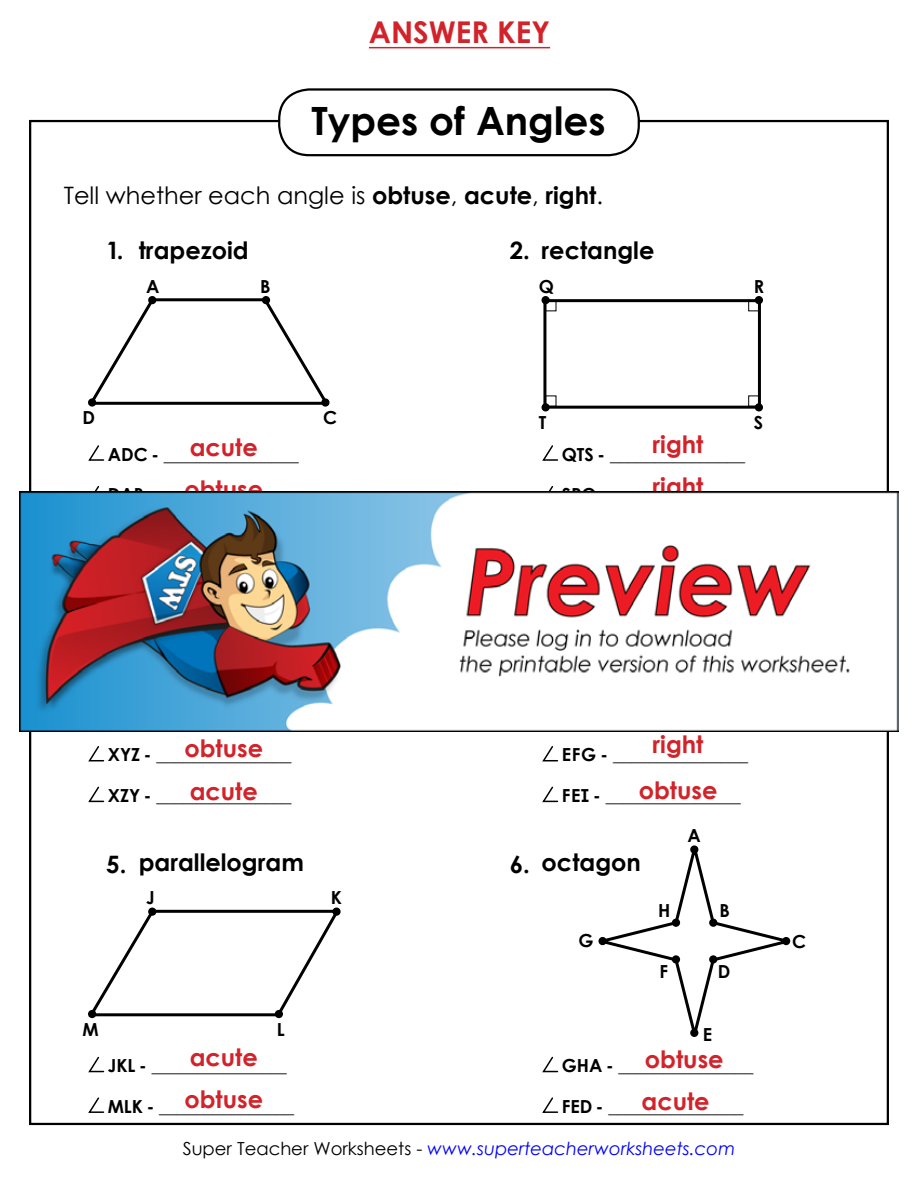
<style>
.page{position:relative;width:918px;height:1188px;background:#fff}
.page>*{position:absolute;margin:0;border:0;box-sizing:border-box;transform-origin:0 0}
.t1{font:700 39px "Century Gothic 2";color:#000}
.t2{font:700 30px "Century Gothic 2";color:#d2232a}
.t3{font:700 24px "Century Gothic 2";color:#d2232a}
.t4{font:700 24px "Century Gothic 2";color:#000}
.t5{font:24px "Century Gothic 2";color:#000}
.t6{font:700 18px "Century Gothic 2";color:#000}
.t7{font:italic 18px "Century Gothic 2";color:#00f}
.s1{font-weight:700}
.s2{font-style:normal;color:#000}
</style>
<div class="page">
<hr style="left:369px;top:47px;width:181px;height:1px;background:#d2232a">
<div style="left:278px;top:88px;width:362px;height:68px;border:2px solid #000;border-radius:30px"></div>
<svg style="left:92px;top:296px;width:233px;height:110px"></svg>
<svg style="left:88px;top:907px;width:253px;height:111px"></svg>
<div style="left:148px;top:296px;width:8px;height:8px;background:#000;border-radius:50%"></div>
<div style="left:148px;top:908px;width:8px;height:8px;background:#000;border-radius:50%"></div>
<div style="left:262px;top:296px;width:8px;height:8px;background:#000;border-radius:50%"></div>
<div style="left:332px;top:908px;width:9px;height:8px;background:#000;border-radius:50%"></div>
<div style="left:321px;top:398px;width:9px;height:9px;background:#000;border-radius:50%"></div>
<div style="left:275px;top:1010px;width:8px;height:8px;background:#000;border-radius:50%"></div>
<div style="left:88px;top:398px;width:8px;height:9px;background:#000;border-radius:50%"></div>
<div style="left:88px;top:1010px;width:8px;height:8px;background:#000;border-radius:50%"></div>
<svg style="left:88px;top:445px;width:17px;height:16px"></svg>
<svg style="left:88px;top:746px;width:17px;height:16px"></svg>
<svg style="left:88px;top:1056px;width:17px;height:17px"></svg>
<svg style="left:542px;top:445px;width:17px;height:16px"></svg>
<svg style="left:542px;top:746px;width:17px;height:16px"></svg>
<svg style="left:542px;top:1056px;width:17px;height:17px"></svg>
<svg style="left:87px;top:486px;width:18px;height:6px"></svg>
<svg style="left:88px;top:786px;width:17px;height:17px"></svg>
<svg style="left:88px;top:1097px;width:17px;height:16px"></svg>
<svg style="left:541px;top:486px;width:18px;height:6px"></svg>
<svg style="left:542px;top:786px;width:17px;height:17px"></svg>
<svg style="left:542px;top:1097px;width:17px;height:16px"></svg>
<div style="left:543px;top:299px;width:218px;height:110px;border:3px solid #000"></div>
<div style="left:541px;top:296px;width:9px;height:8px;background:#000;border-radius:50%"></div>
<div style="left:541px;top:403px;width:9px;height:8px;background:#000;border-radius:50%"></div>
<div style="left:755px;top:296px;width:8px;height:8px;background:#000;border-radius:50%"></div>
<div style="left:755px;top:403px;width:8px;height:8px;background:#000;border-radius:50%"></div>
<div style="left:545px;top:396px;width:11px;height:11px;border:1px solid #000"></div>
<div style="left:748px;top:396px;width:11px;height:11px;border:1px solid #000"></div>
<div style="left:545px;top:300px;width:11px;height:11px;border:1px solid #000"></div>
<div style="left:748px;top:300px;width:11px;height:11px;border:1px solid #000"></div>
<svg style="left:582px;top:800px;width:7px;height:2px"></svg>
<svg style="left:598px;top:845px;width:193px;height:192px"></svg>
<img style="left:19px;top:492px;width:879px;height:239px">
<h2 class="t2" style="left:369px;top:9px;width:183px">ANSWER KEY</h2>
<h1 class="t1" style="left:311px;top:92px;width:296px">Types of Angles</h1>
<h3 class="t5" style="left:64px;top:178px;width:541px">Tell whether each angle is <span class="s1">obtuse</span>, <span class="s1">acute</span>, <span class="s1">right</span>.</h3>
<h3 class="t4" style="left:139px;top:232px;width:111px">trapezoid</h3>
<h3 class="t4" style="left:542px;top:232px;width:114px">rectangle</h3>
<h3 class="t4" style="left:510px;top:233px;width:22px">2.</h3>
<h3 class="t4" style="left:106px;top:233px;width:19px">1.</h3>
<p class="t6" style="left:146px;top:272px;width:15px">A</p>
<p class="t6" style="left:260px;top:272px;width:12px">B</p>
<p class="t6" style="left:539px;top:272px;width:17px">Q</p>
<p class="t6" style="left:754px;top:272px;width:12px">R</p>
<p class="t6" style="left:83px;top:404px;width:14px">D</p>
<p class="t6" style="left:323px;top:404px;width:16px">C</p>
<p class="t6" style="left:539px;top:409px;width:9px">T</p>
<h3 class="t3" style="left:190px;top:429px;width:70px">acute</h3>
<h3 class="t3" style="left:653px;top:426px;width:52px">right</h3>
<p class="t6" style="left:108px;top:440px;width:193px">ADC - _______________</p>
<p class="t6" style="left:562px;top:440px;width:185px">QTS - _______________</p>
<h3 class="t3" style="left:184px;top:471px;width:80px">obtuse</h3>
<h3 class="t3" style="left:653px;top:468px;width:52px">right</h3>
<p class="t6" style="left:754px;top:409px;width:11px">S</p>
<h3 class="t3" style="left:184px;top:730px;width:80px">obtuse</h3>
<p class="t6" style="left:108px;top:741px;width:185px">XYZ - _______________</p>
<h3 class="t3" style="left:653px;top:726px;width:52px">right</h3>
<p class="t6" style="left:562px;top:741px;width:188px">EFG - _______________</p>
<h3 class="t3" style="left:190px;top:773px;width:70px">acute</h3>
<p class="t6" style="left:108px;top:782px;width:185px">XZY - _______________</p>
<h3 class="t3" style="left:639px;top:772px;width:80px">obtuse</h3>
<p class="t6" style="left:562px;top:782px;width:180px">FET - _______________</p>
<p class="t6" style="left:688px;top:822px;width:15px">A</p>
<h3 class="t4" style="left:106px;top:846px;width:22px">5.</h3>
<h3 class="t4" style="left:139px;top:844px;width:167px">parallelogram</h3>
<h3 class="t4" style="left:510px;top:846px;width:22px">6.</h3>
<h3 class="t4" style="left:542px;top:844px;width:101px">octagon</h3>
<p class="t6" style="left:146px;top:884px;width:10px">J</p>
<p class="t6" style="left:331px;top:884px;width:13px">K</p>
<p class="t6" style="left:658px;top:897px;width:14px">H</p>
<p class="t6" style="left:720px;top:897px;width:12px">B</p>
<p class="t6" style="left:579px;top:927px;width:17px">G</p>
<p class="t6" style="left:792px;top:928px;width:16px">C</p>
<p class="t6" style="left:659px;top:958px;width:10px">F</p>
<p class="t6" style="left:718px;top:958px;width:14px">D</p>
<p class="t6" style="left:83px;top:1016px;width:18px">M</p>
<p class="t6" style="left:277px;top:1016px;width:9px">L</p>
<h3 class="t3" style="left:190px;top:1039px;width:70px">acute</h3>
<p class="t6" style="left:108px;top:1052px;width:180px">JKL - _______________</p>
<h3 class="t3" style="left:184px;top:1081px;width:80px">obtuse</h3>
<p class="t6" style="left:108px;top:1093px;width:188px">MLK - _______________</p>
<p class="t6" style="left:703px;top:1020px;width:11px">E</p>
<h3 class="t3" style="left:645px;top:1041px;width:80px">obtuse</h3>
<p class="t6" style="left:562px;top:1052px;width:193px">GHA - _______________</p>
<h3 class="t3" style="left:642px;top:1083px;width:70px">acute</h3>
<p class="t6" style="left:562px;top:1093px;width:183px">FED - _______________</p>
<p class="t7" style="left:183px;top:1136px;width:554px"><span class="s2">Super Teacher Worksheets -</span> www.superteacherworksheets.com</p>
</div>
